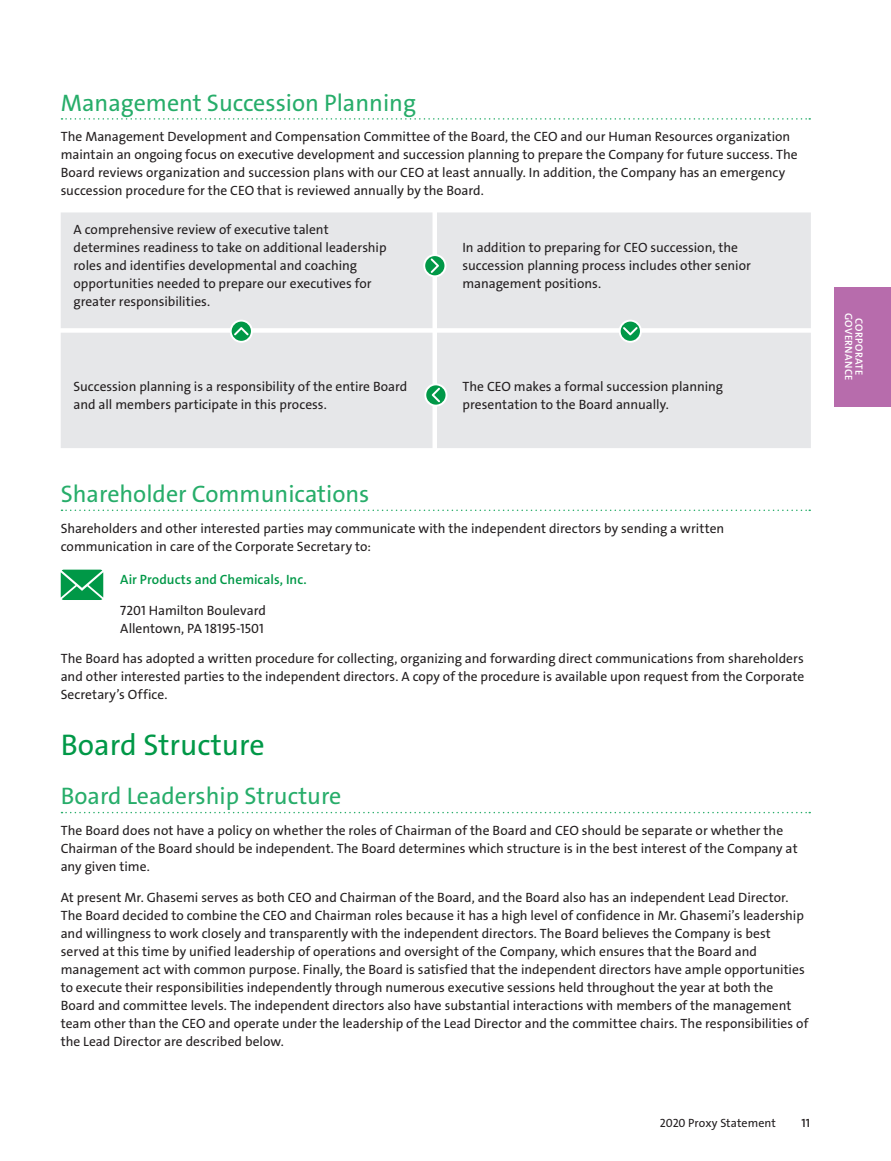
<style>
.page{position:relative;width:891px;height:1161px;background:#fff}
.page>*{position:absolute;margin:0;border:0;box-sizing:border-box;transform-origin:0 0}
.t1{font:30px "The Sans LF";color:#009847}
.t2{font:24px "The Sans LF";color:#27ad6a}
.t3{font:13.5px/18px "The Sans LF";color:#231f20}
.t4{font:600 13.5px "The Sans LF";color:#009847}
.t5{font:12px "The Sans LF";letter-spacing:.005em;color:#231f20}
.t6{font:600 12px "The Sans LF";color:#231f20}
.t7{font:600 10.5px/10.5px "The Sans LF";letter-spacing:.03em;color:#fff;text-align:center}
</style>
<div class="page">
<svg style="left:62px;top:118px;width:748px;height:2px"></svg>
<svg style="left:62px;top:510px;width:748px;height:1px"></svg>
<div style="left:61px;top:212px;width:750px;height:236px;background:#e6e7e9"></div>
<svg style="left:423px;top:254px;width:23px;height:23px"></svg>
<div style="left:425px;top:256px;width:19px;height:19px;background:#009847;border-radius:50%"></div>
<svg style="left:431px;top:258px;width:8px;height:15px"></svg>
<svg style="left:230px;top:320px;width:23px;height:23px"></svg>
<div style="left:232px;top:322px;width:19px;height:19px;background:#009847;border-radius:50%"></div>
<svg style="left:234px;top:327px;width:15px;height:8px"></svg>
<svg style="left:619px;top:320px;width:23px;height:23px"></svg>
<div style="left:621px;top:322px;width:19px;height:19px;background:#009847;border-radius:50%"></div>
<svg style="left:623px;top:327px;width:15px;height:8px"></svg>
<svg style="left:424px;top:383px;width:23px;height:24px"></svg>
<svg style="left:426px;top:385px;width:20px;height:20px"></svg>
<svg style="left:432px;top:388px;width:8px;height:14px"></svg>
<svg style="left:61px;top:570px;width:42px;height:30px"></svg>
<svg style="left:62px;top:812px;width:748px;height:1px"></svg>
<div style="left:835px;top:287px;width:56px;height:119px;background:#b76cac"></div>
<h2 class="t2" style="left:61px;top:87px;width:357px">Management Succession Planning</h2>
<p class="t3" style="left:61px;top:128px;width:739px">The Management Development and Compensation Committee of the Board, the CEO and our Human Resources organization maintain an ongoing focus on executive development and succession planning to prepare the Company for future success. The Board reviews organization and succession plans with our CEO at least annually. In addition, the Company has an emergency succession procedure for the CEO that is reviewed annually by the Board.</p>
<p class="t3" style="left:74px;top:221px;width:315px">A comprehensive review of executive talent determines readiness to take on additional leadership roles and identifies developmental and coaching opportunities needed to prepare our executives for greater responsibilities.</p>
<p class="t3" style="left:463px;top:239px;width:290px">In addition to preparing for CEO succession, the succession planning process includes other senior management positions.</p>
<p class="t3" style="left:74px;top:377px;width:335px">Succession planning is a responsibility of the entire Board and all members participate in this process.</p>
<p class="t3" style="left:463px;top:377px;width:262px">The CEO makes a formal succession planning presentation to the Board annually.</p>
<h2 class="t2" style="left:61px;top:479px;width:310px">Shareholder Communications</h2>
<p class="t3" style="left:61px;top:519px;width:665px">Shareholders and other interested parties may communicate with the independent directors by sending a written communication in care of the Corporate Secretary to:</p>
<p class="t4" style="left:120px;top:571px;width:188px">Air Products and Chemicals, Inc.</p>
<p class="t3" style="left:120px;top:601px;width:147px">7201 Hamilton Boulevard<br>Allentown, PA 18195-1501</p>
<p class="t3" style="left:61px;top:649px;width:745px;text-align:justify">The Board has adopted a written procedure for collecting, organizing and forwarding direct communications from shareholders and other interested parties to the independent directors. A copy of the procedure is available upon request from the Corporate Secretary’s Office.</p>
<h1 class="t1" style="left:61px;top:725px;width:205px">Board Structure</h1>
<h2 class="t2" style="left:61px;top:781px;width:282px">Board Leadership Structure</h2>
<p class="t3" style="left:61px;top:822px;width:738px">The Board does not have a policy on whether the roles of Chairman of the Board and CEO should be separate or whether the<br>Chairman of the Board should be independent. The Board determines which structure is in the best interest of the Company at any given time.</p>
<p class="t3" style="left:61px;top:888px;width:749px">At present Mr. Ghasemi serves as both CEO and Chairman of the Board, and the Board also has an independent Lead Director.<br>The Board decided to combine the CEO and Chairman roles because it has a high level of confidence in Mr. Ghasemi’s leadership and willingness to work closely and transparently with the independent directors. The Board believes the Company is best served at this time by unified leadership of operations and oversight of the Company, which ensures that the Board and management act with common purpose. Finally, the Board is satisfied that the independent directors have ample opportunities to execute their responsibilities independently through numerous executive sessions held throughout the year at both the Board and committee levels. The independent directors also have substantial interactions with members of the management team other than the CEO and operate under the leadership of the Lead Director and the committee chairs. The responsibilities of the Lead Director are described below.</p>
<p class="t5" style="left:660px;top:1115px;width:118px">2020 Proxy Statement</p>
<p class="t6" style="left:801px;top:1115px;width:10px">11</p>
<p class="t7" style="left:864px;top:313px;width:69px;rotate:90deg">CORPORATE<br>GOVERNANCE</p>
</div>
